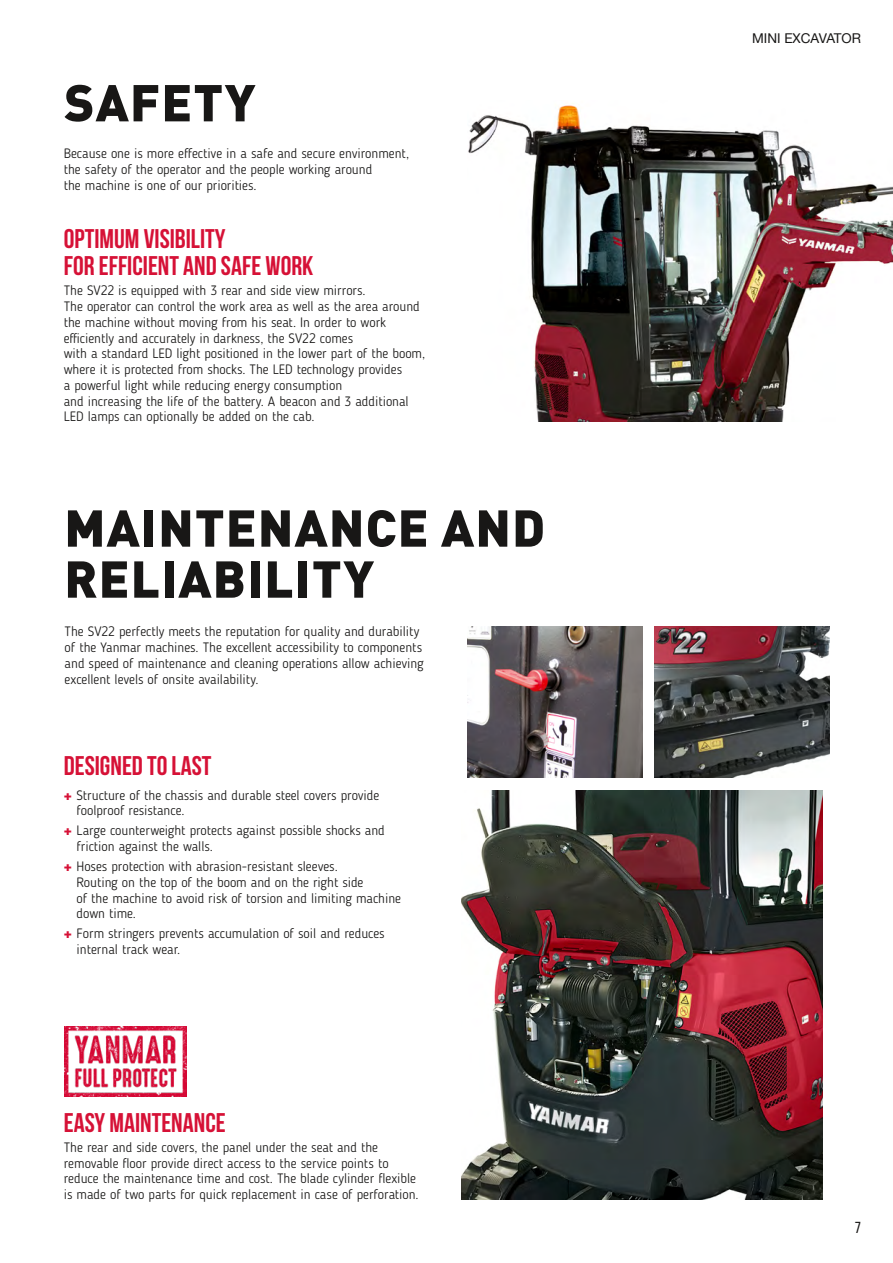
<style>
.page{position:relative;width:893px;height:1263px;background:#fff}
.page>*{position:absolute;margin:0;border:0;box-sizing:border-box;transform-origin:0 0}
.t1{font:900 51px/51px "DIN Pro";letter-spacing:.02em;color:#181716}
.t2{font:700 27px/27px "Bebas Neue";color:#d61136}
.t3{font:15.9px "Bebas Neue";color:#181716}
.t4{font:300 13.5px/15.8px "Blogger Sans";color:#181716}
.t5{font:13.5px "Helvetica Neue LT Com";color:#181716}
.s1{font-family:"Helvetica Neue LT Com";font-weight:900;color:#d61136}
</style>
<div class="page">
<img style="left:468px;top:103px;width:425px;height:318px">
<img style="left:655px;top:626px;width:174px;height:151px">
<img style="left:468px;top:626px;width:174px;height:151px">
<img style="left:461px;top:790px;width:362px;height:409px">
<img style="left:65px;top:1027px;width:122px;height:69px">
<h1 class="t1" style="left:64px;top:71px;width:193px">SAFETY</h1>
<p class="t4" style="left:64px;top:146px;width:347px">Because one is more effective in a safe and secure environment, the safety of the operator and the people working around<br>the machine is one of our priorities.</p>
<h2 class="t2" style="left:64px;top:225px;width:251px">OPTIMUM VISIBILITY<br>FOR EFFICIENT AND SAFE WORK</h2>
<p class="t4" style="left:64px;top:283px;width:363px">The SV22 is equipped with 3 rear and side view mirrors.<br>The operator can control the work area as well as the area around the machine without moving from his seat. In order to work efficiently and accurately in darkness, the SV22 comes<br>with a standard LED light positioned in the lower part of the boom, where it is protected from shocks. The LED technology provides<br>a powerful light while reducing energy consumption<br>and increasing the life of the battery. A beacon and 3 additional LED lamps can optionally be added on the cab.</p>
<h1 class="t1" style="left:64px;top:496px;width:482px">MAINTENANCE AND<br>RELIABILITY</h1>
<p class="t4" style="left:65px;top:624px;width:361px">The SV22 perfectly meets the reputation for quality and durability of the Yanmar machines. The excellent accessibility to components and speed of maintenance and cleaning operations allow achieving excellent levels of onsite availability.</p>
<h2 class="t2" style="left:64px;top:752px;width:149px">DESIGNED TO LAST</h2>
<p class="t4" style="left:77px;top:787px;width:304px;text-indent:-13px"><span class="s1">+</span> Structure of the chassis and durable steel covers provide foolproof resistance.</p>
<p class="t4" style="left:77px;top:823px;width:310px;text-indent:-13px"><span class="s1">+</span> Large counterweight protects against possible shocks and friction against the walls.</p>
<p class="t4" style="left:77px;top:858px;width:326px;text-indent:-13px"><span class="s1">+</span> Hoses protection with abrasion-resistant sleeves.<br>Routing on the top of the boom and on the right side<br>of the machine to avoid risk of torsion and limiting machine down time.</p>
<p class="t4" style="left:77px;top:926px;width:310px;text-indent:-13px"><span class="s1">+</span> Form stringers prevents accumulation of soil and reduces internal track wear.</p>
<h2 class="t2" style="left:64px;top:1109px;width:163px">EASY MAINTENANCE</h2>
<p class="t4" style="left:64px;top:1139px;width:356px">The rear and side covers, the panel under the seat and the removable floor provide direct access to the service points to reduce the maintenance time and cost. The blade cylinder flexible is made of two parts for quick replacement in case of perforation.</p>
<p class="t5" style="left:752px;top:29px;width:111px">MINI EXCAVATOR</p>
<p class="t3" style="left:855px;top:1219px;width:8px">7</p>
</div>
